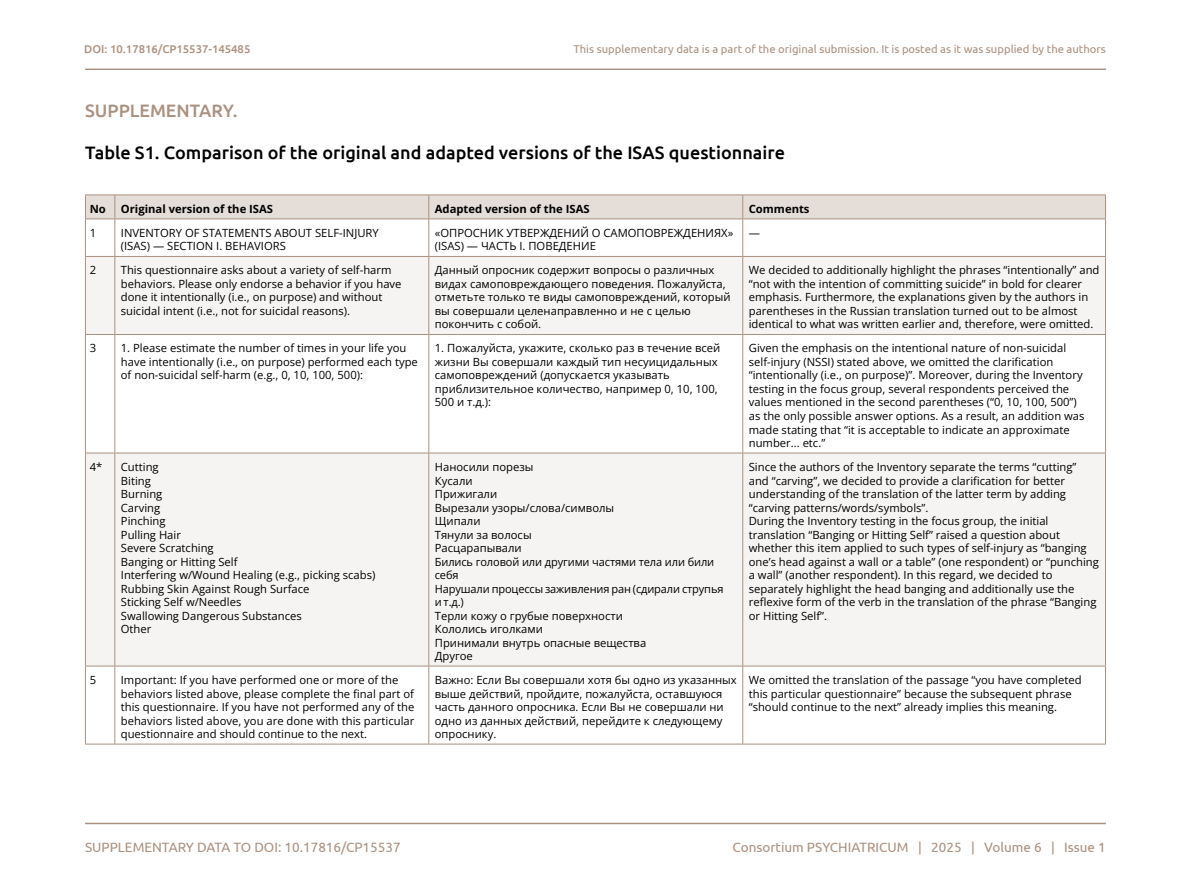
<style>
.page{position:relative;width:1191px;height:893px;background:#fff}
.page>*{position:absolute;margin:0;border:0;box-sizing:border-box;transform-origin:0 0}
.t1{font:500 18px "Ubuntu";color:#000}
.t2{font:500 18px "Ubuntu";color:#aa9180}
.t3{font:13.5px "Ubuntu";color:#aa9180}
.t4{font:11.25px/13.5px "Open Sans";color:#000}
.t5{font:11.25px "Ubuntu";color:#aa9180}
.t6{font:700 11.25px "Open Sans";color:#000}
.t7{font:500 11.25px "Ubuntu";color:#aa9180}
</style>
<div class="page">
<hr style="left:85px;top:69px;width:1021px;height:1px;background:#aa9180">
<hr style="left:85px;top:823px;width:1021px;height:1px;background:#aa9180">
<svg style="left:86px;top:257px;width:1019px;height:409px;fill:#f6f4f2"></svg>
<hr style="left:114px;top:219px;width:1px;height:37px;background:#aa9180">
<hr style="left:428px;top:219px;width:1px;height:37px;background:#aa9180">
<hr style="left:742px;top:219px;width:1px;height:37px;background:#aa9180">
<hr style="left:114px;top:257px;width:1px;height:77px;background:#aa9180">
<hr style="left:428px;top:257px;width:1px;height:77px;background:#aa9180">
<hr style="left:742px;top:257px;width:1px;height:77px;background:#aa9180">
<hr style="left:114px;top:335px;width:1px;height:118px;background:#aa9180">
<hr style="left:428px;top:335px;width:1px;height:118px;background:#aa9180">
<hr style="left:742px;top:335px;width:1px;height:118px;background:#aa9180">
<hr style="left:114px;top:453px;width:1px;height:213px;background:#aa9180">
<hr style="left:428px;top:453px;width:1px;height:213px;background:#aa9180">
<hr style="left:742px;top:453px;width:1px;height:213px;background:#aa9180">
<hr style="left:114px;top:666px;width:1px;height:78px;background:#aa9180">
<hr style="left:428px;top:666px;width:1px;height:78px;background:#aa9180">
<hr style="left:742px;top:666px;width:1px;height:78px;background:#aa9180">
<hr style="left:85px;top:219px;width:1px;height:37px;background:#aa9180">
<hr style="left:1105px;top:219px;width:1px;height:37px;background:#aa9180">
<hr style="left:85px;top:335px;width:1px;height:118px;background:#aa9180">
<hr style="left:1105px;top:335px;width:1px;height:118px;background:#aa9180">
<hr style="left:85px;top:666px;width:1px;height:78px;background:#aa9180">
<hr style="left:1105px;top:666px;width:1px;height:78px;background:#aa9180">
<svg style="left:85px;top:195px;width:1021px;height:24px;background:#e2d9d3"></svg>
<hr style="left:85px;top:219px;width:30px;height:1px;background:#aa9180">
<hr style="left:115px;top:219px;width:314px;height:1px;background:#aa9180">
<hr style="left:429px;top:219px;width:313px;height:1px;background:#aa9180">
<hr style="left:742px;top:219px;width:364px;height:1px;background:#aa9180">
<hr style="left:85px;top:256px;width:30px;height:1px;background:#aa9180">
<hr style="left:85px;top:257px;width:1px;height:77px;background:#aa9180">
<hr style="left:115px;top:256px;width:314px;height:1px;background:#aa9180">
<hr style="left:429px;top:256px;width:313px;height:1px;background:#aa9180">
<hr style="left:742px;top:256px;width:364px;height:1px;background:#aa9180">
<hr style="left:1105px;top:257px;width:1px;height:77px;background:#aa9180">
<hr style="left:85px;top:334px;width:30px;height:1px;background:#aa9180">
<hr style="left:115px;top:334px;width:314px;height:1px;background:#aa9180">
<hr style="left:429px;top:334px;width:313px;height:1px;background:#aa9180">
<hr style="left:742px;top:334px;width:364px;height:1px;background:#aa9180">
<hr style="left:85px;top:453px;width:30px;height:1px;background:#aa9180">
<hr style="left:85px;top:453px;width:1px;height:213px;background:#aa9180">
<hr style="left:115px;top:453px;width:314px;height:1px;background:#aa9180">
<hr style="left:429px;top:453px;width:313px;height:1px;background:#aa9180">
<hr style="left:742px;top:453px;width:364px;height:1px;background:#aa9180">
<hr style="left:1105px;top:453px;width:1px;height:213px;background:#aa9180">
<hr style="left:85px;top:666px;width:30px;height:1px;background:#aa9180">
<hr style="left:115px;top:666px;width:314px;height:1px;background:#aa9180">
<hr style="left:429px;top:666px;width:313px;height:1px;background:#aa9180">
<hr style="left:742px;top:666px;width:364px;height:1px;background:#aa9180">
<hr style="left:85px;top:744px;width:30px;height:1px;background:#aa9180">
<hr style="left:115px;top:744px;width:314px;height:1px;background:#aa9180">
<hr style="left:429px;top:744px;width:313px;height:1px;background:#aa9180">
<hr style="left:742px;top:744px;width:364px;height:1px;background:#aa9180">
<p class="t7" style="left:84px;top:42px;width:168px">DOI: 10.17816/CP15537-145485</p>
<p class="t5" style="left:573px;top:43px;width:534px">This supplementary data is a part of the original submission. It is posted as it was supplied by the authors</p>
<h1 class="t2" style="left:85px;top:99px;width:154px">SUPPLEMENTARY.</h1>
<h1 class="t1" style="left:85px;top:141px;width:701px">Table S1. Comparison of the original and adapted versions of the ISAS questionnaire</h1>
<p class="t6" style="left:90px;top:201px;width:18px">No</p>
<p class="t6" style="left:121px;top:201px;width:154px">Original version of the ISAS</p>
<p class="t6" style="left:435px;top:201px;width:156px">Adapted version of the ISAS</p>
<p class="t6" style="left:749px;top:201px;width:62px">Comments</p>
<p class="t4" style="left:90px;top:226px;width:8px">1</p>
<p class="t4" style="left:121px;top:226px;width:259px">INVENTORY OF STATEMENTS ABOUT SELF-INJURY (ISAS) — SECTION I. BEHAVIORS</p>
<p class="t4" style="left:435px;top:226px;width:300px">«ОПРОСНИК УТВЕРЖДЕНИЙ О САМОПОВРЕЖДЕНИЯХ» (ISAS) — ЧАСТЬ I. ПОВЕДЕНИЕ</p>
<p class="t4" style="left:749px;top:226px;width:13px">—</p>
<p class="t4" style="left:90px;top:263px;width:8px">2</p>
<p class="t4" style="left:121px;top:263px;width:282px">This questionnaire asks about a variety of self-harm behaviors. Please only endorse a behavior if you have done it intentionally (i.e., on purpose) and without suicidal intent (i.e., not for suicidal reasons).</p>
<p class="t4" style="left:435px;top:263px;width:297px">Данный опросник содержит вопросы о различных видах самоповреждающего поведения. Пожалуйста, отметьте только те виды самоповреждений, который вы совершали целенаправленно и не с целью покончить с собой.</p>
<p class="t4" style="left:749px;top:263px;width:352px">We decided to additionally highlight the phrases “intentionally” and “not with the intention of committing suicide” in bold for clearer emphasis. Furthermore, the explanations given by the authors in parentheses in the Russian translation turned out to be almost identical to what was written earlier and, therefore, were omitted.</p>
<p class="t4" style="left:90px;top:341px;width:8px">3</p>
<p class="t4" style="left:121px;top:341px;width:298px">1. Please estimate the number of times in your life you have intentionally (i.e., on purpose) performed each type of non-suicidal self-harm (e.g., 0, 10, 100, 500):</p>
<p class="t4" style="left:435px;top:341px;width:287px">1. Пожалуйста, укажите, сколько раз в течение всей жизни Вы совершали каждый тип несуицидальных самоповреждений (допускается указывать приблизительное количество, например 0, 10, 100, 500 и т.д.):</p>
<p class="t4" style="left:749px;top:341px;width:337px">Given the emphasis on the intentional nature of non-suicidal self-injury (NSSI) stated above, we omitted the clarification “intentionally (i.e., on purpose)”. Moreover, during the Inventory testing in the focus group, several respondents perceived the values mentioned in the second parentheses (“0, 10, 100, 500”) as the only possible answer options. As a result, an addition was made stating that “it is acceptable to indicate an approximate number... etc.”</p>
<p class="t4" style="left:90px;top:460px;width:14px">4*</p>
<p class="t4" style="left:121px;top:460px;width:256px">Cutting<br>Biting<br>Burning<br>Carving<br>Pinching<br>Pulling Hair<br>Severe Scratching<br>Banging or Hitting Self<br>Interfering w/Wound Healing (e.g., picking scabs)<br>Rubbing Skin Against Rough Surface<br>Sticking Self w/Needles<br>Swallowing Dangerous Substances<br>Other</p>
<p class="t4" style="left:435px;top:460px;width:290px">Наносили порезы<br>Кусали<br>Прижигали<br>Вырезали узоры/слова/символы<br>Щипали<br>Тянули за волосы<br>Расцарапывали<br>Бились головой или другими частями тела или били себя<br>Нарушали процессы заживления ран (сдирали струпья и т.д.)<br>Терли кожу о грубые поверхности<br>Кололись иголками<br>Принимали внутрь опасные вещества<br>Другое</p>
<p class="t4" style="left:749px;top:460px;width:351px">Since the authors of the Inventory separate the terms “cutting” and “carving”, we decided to provide a clarification for better understanding of the translation of the latter term by adding “carving patterns/words/symbols”.<br>During the Inventory testing in the focus group, the initial translation “Banging or Hitting Self” raised a question about whether this item applied to such types of self-injury as “banging one’s head against a wall or a table” (one respondent) or “punching a wall” (another respondent). In this regard, we decided to separately highlight the head banging and additionally use the reflexive form of the verb in the translation of the phrase “Banging or Hitting Self”.</p>
<p class="t4" style="left:90px;top:673px;width:8px">5</p>
<p class="t4" style="left:121px;top:673px;width:295px">Important: If you have performed one or more of the behaviors listed above, please complete the final part of this questionnaire. If you have not performed any of the behaviors listed above, you are done with this particular questionnaire and should continue to the next.</p>
<p class="t4" style="left:435px;top:673px;width:303px">Важно: Если Вы совершали хотя бы одно из указанных выше действий, пройдите, пожалуйста, оставшуюся часть данного опросника. Если Вы не совершали ни одно из данных действий, перейдите к следующему опроснику.</p>
<p class="t4" style="left:749px;top:673px;width:334px">We omitted the translation of the passage “you have completed this particular questionnaire” because the subsequent phrase “should continue to the next” already implies this meaning.</p>
<p class="t3" style="left:85px;top:839px;width:317px">SUPPLEMENTARY DATA TO DOI: 10.17816/CP15537</p>
<p class="t3" style="left:732px;top:839px;width:375px">Consortium PSYCHIATRICUM | 2025 | Volume 6 | Issue 1</p>
</div>
